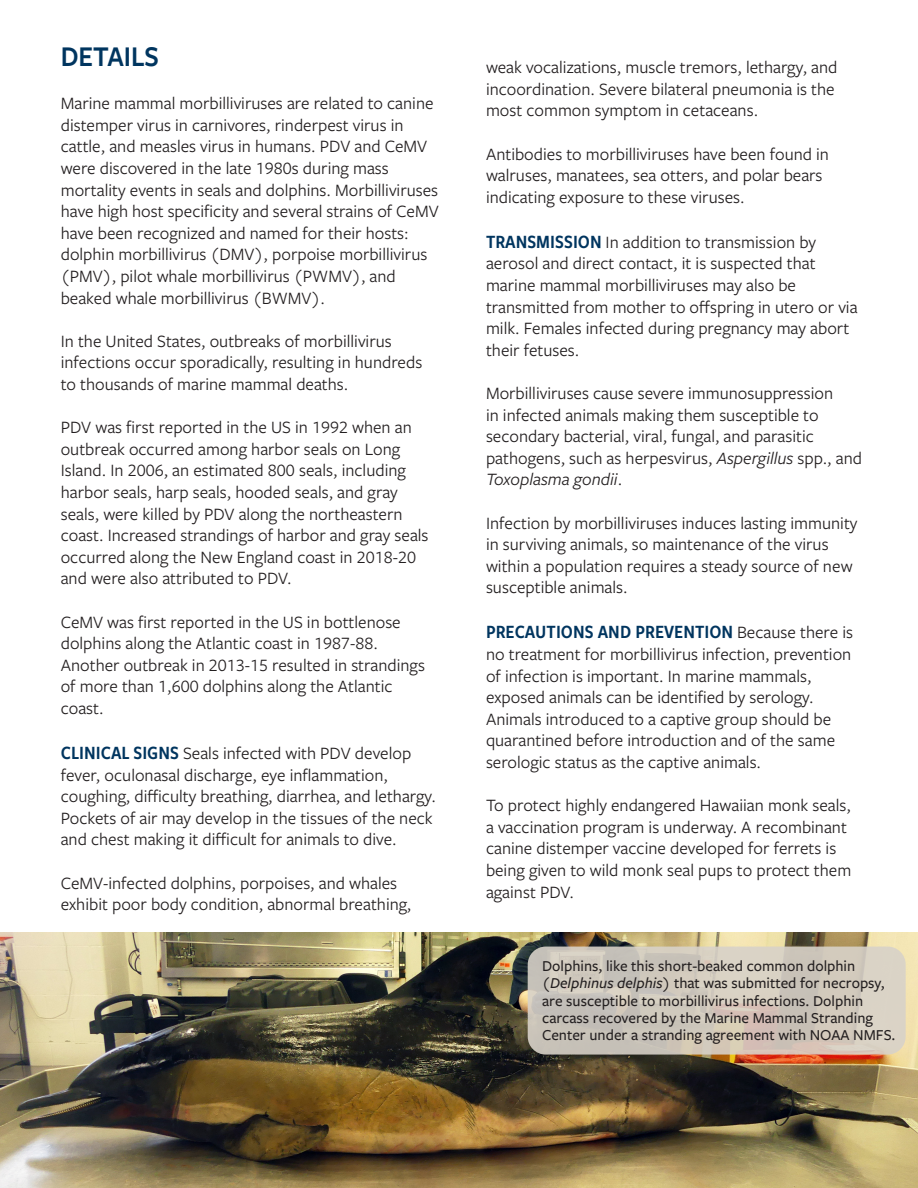
<style>
.page{position:relative;width:918px;height:1188px;background:#fff}
.page>*{position:absolute;margin:0;border:0;box-sizing:border-box;transform-origin:0 0}
.Section_Heading{font:600 29.7px "Freight Sans Pro";color:#00355f;scale:.91 1}
.Back_Keywords{font:19.5px "Freight Sans Cnd Pro Semi";color:#00355f}
.Back_Keywords-2{font:18px/21.6px "Freight Sans Pro";color:#231f20}
.t1{font:500 15.75px/17.2px "Freight Sans Pro";color:#231f20}
.s1{font-family:"Freight Sans Cnd Pro Semi";font-size:19.5px;color:#00355f}
.s2{font-style:italic}
.s3{font-family:"Freight Sans Pro";font-size:18px;color:#231f20}
</style>
<div class="page">
<img style="left:0;top:933px;width:918px;height:255px">
<div style="left:528px;top:947px;width:378px;height:108px;background:linear-gradient(to right,#c7c2b9,#d8cec0);border-radius:18px"></div>
<p class="Section_Heading" style="left:61px;top:36px;width:109px">DETAILS</p>
<p class="Back_Keywords-2" style="left:61px;top:92px;width:379px">Marine mammal morbilliviruses are related to canine distemper virus in carnivores, rinderpest virus in cattle, and measles virus in humans. PDV and CeMV were discovered in the late 1980s during mass mortality events in seals and dolphins. Morbilliviruses have high host specificity and several strains of CeMV have been recognized and named for their hosts: dolphin morbillivirus (DMV), porpoise morbillivirus (PMV), pilot whale morbillivirus (PWMV), and beaked whale morbillivirus (BWMV).</p>
<p class="Back_Keywords-2" style="left:61px;top:329px;width:363px">In the United States, outbreaks of morbillivirus infections occur sporadically, resulting in hundreds to thousands of marine mammal deaths.</p>
<p class="Back_Keywords-2" style="left:61px;top:416px;width:369px">PDV was first reported in the US in 1992 when an outbreak occurred among harbor seals on Long Island. In 2006, an estimated 800 seals, including harbor seals, harp seals, hooded seals, and gray seals, were killed by PDV along the northeastern coast. Increased strandings of harbor and gray seals occurred along the New England coast in 2018-20 and were also attributed to PDV.</p>
<p class="Back_Keywords-2" style="left:61px;top:610px;width:366px">CeMV was first reported in the US in bottlenose dolphins along the Atlantic coast in 1987-88.<br>Another outbreak in 2013-15 resulted in strandings of more than 1,600 dolphins along the Atlantic coast.</p>
<p class="Back_Keywords-2" style="left:61px;top:742px;width:377px"><span class="s1">CLINICAL SIGNS</span> Seals infected with PDV develop fever, oculonasal discharge, eye inflammation, coughing, difficulty breathing, diarrhea, and lethargy.<br>Pockets of air may develop in the tissues of the neck and chest making it difficult for animals to dive.</p>
<p class="Back_Keywords-2" style="left:61px;top:871px;width:352px">CeMV-infected dolphins, porpoises, and whales exhibit poor body condition, abnormal breathing,</p>
<p class="Back_Keywords-2" style="left:486px;top:56px;width:353px">weak vocalizations, muscle tremors, lethargy, and incoordination. Severe bilateral pneumonia is the most common symptom in cetaceans.</p>
<p class="Back_Keywords-2" style="left:486px;top:142px;width:345px">Antibodies to morbilliviruses have been found in walruses, manatees, sea otters, and polar bears indicating exposure to these viruses.</p>
<p class="Back_Keywords-2" style="left:486px;top:230px;width:373px"><span class="s1">TRANSMISSION</span> In addition to transmission by aerosol and direct contact, it is suspected that marine mammal morbilliviruses may also be transmitted from mother to offspring in utero or via milk. Females infected during pregnancy may abort their fetuses.</p>
<p class="Back_Keywords-2" style="left:486px;top:382px;width:378px">Morbilliviruses cause severe immunosuppression<br>in infected animals making them susceptible to secondary bacterial, viral, fungal, and parasitic pathogens, such as herpesvirus, <span class="s2">Aspergillus</span> spp., and <span class="s2">Toxoplasma gondii</span>.</p>
<p class="Back_Keywords-2" style="left:486px;top:511px;width:373px">Infection by morbilliviruses induces lasting immunity in surviving animals, so maintenance of the virus within a population requires a steady source of new susceptible animals.</p>
<p class="Back_Keywords" style="left:486px;top:619px;width:369px">PRECAUTIONS AND PREVENTION <span class="s3">Because there is</span></p>
<p class="Back_Keywords-2" style="left:486px;top:643px;width:367px">no treatment for morbillivirus infection, prevention of infection is important. In marine mammals, exposed animals can be identified by serology.<br>Animals introduced to a captive group should be quarantined before introduction and of the same serologic status as the captive animals.</p>
<p class="Back_Keywords-2" style="left:486px;top:794px;width:367px">To protect highly endangered Hawaiian monk seals, a vaccination program is underway. A recombinant canine distemper vaccine developed for ferrets is being given to wild monk seal pups to protect them against PDV.</p>
<p class="t1" style="left:542px;top:957px;width:355px">Dolphins, like this short-beaked common dolphin (<span class="s2">Delphinus delphis</span>) that was submitted for necropsy, are susceptible to morbillivirus infections. Dolphin carcass recovered by the Marine Mammal Stranding Center under a stranding agreement with NOAA NMFS.</p>
</div>
